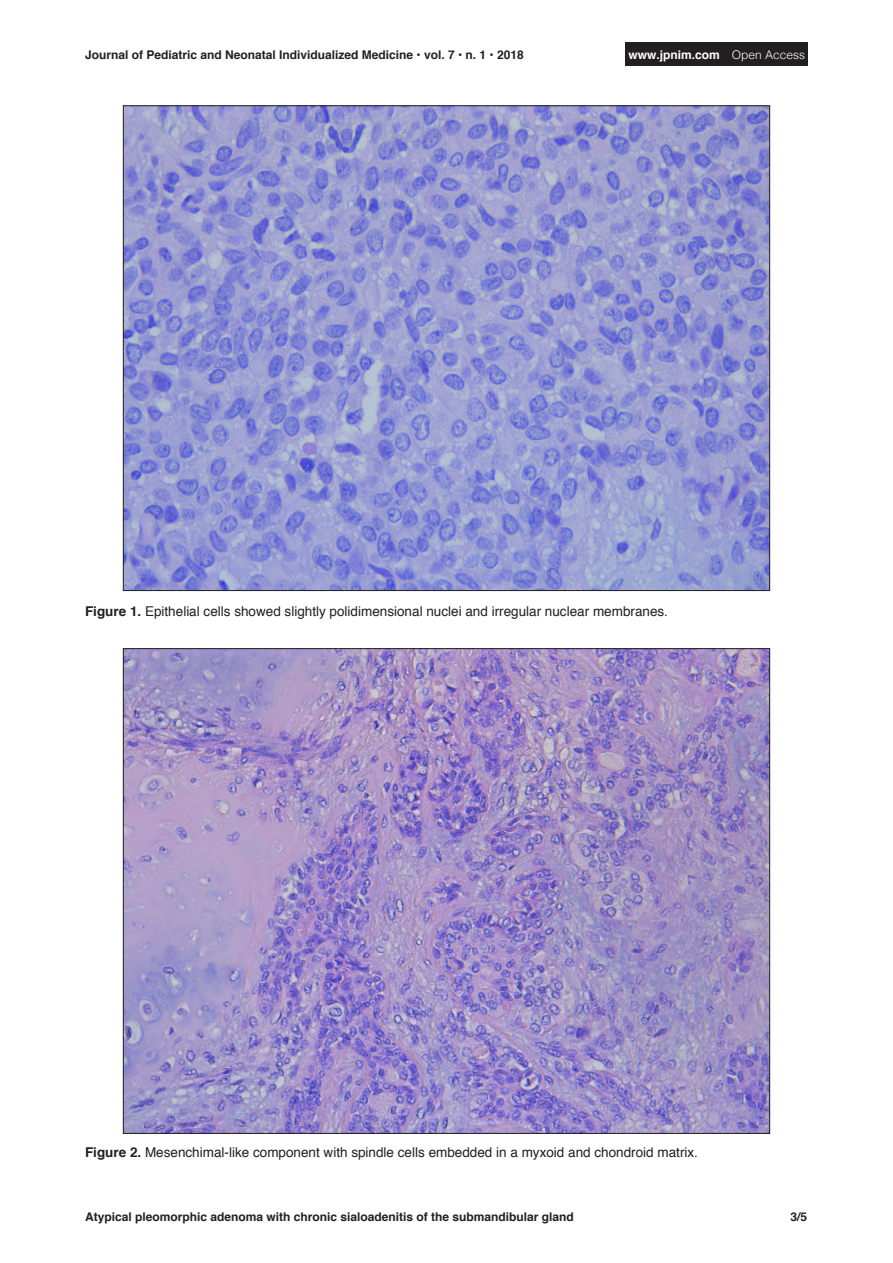
<style>
.page{position:relative;width:893px;height:1263px;background:#fff}
.page>*{position:absolute;margin:0;border:0;box-sizing:border-box;transform-origin:0 0}
.t1{font:13.5px "Helvetica";color:#231f20}
.Footer_Left{font:700 12px "Helvetica";color:#231f20}
.Footer_Right{font:700 12px "Helvetica";color:#231f20}
.Heading2{font:700 12px "Helvetica";color:#fff}
.Page_Right{font:700 12px "Helvetica";color:#231f20}
.s1{font-weight:300}
.s2{font-weight:700}
</style>
<div class="page">
<div style="left:626px;top:43px;width:182px;height:23px;background:#231f20"></div>
<img style="left:125px;top:107px;width:643px;height:482px">
<img style="left:125px;top:650px;width:643px;height:482px">
<p class="Footer_Right" style="left:85px;top:45px;width:440px">Journal of Pediatric and Neonatal Individualized Medicine • vol. 7 • n. 1 • 2018</p>
<p class="Heading2" style="left:629px;top:45px;width:178px">www.jpnim.com <span class="s1">Open Access</span></p>
<p class="t1" style="left:85px;top:601px;width:584px"><span class="s2">Figure 1.</span> Epithelial cells showed slightly polidimensional nuclei and irregular nuclear membranes.</p>
<p class="t1" style="left:85px;top:1141px;width:614px"><span class="s2">Figure 2.</span> Mesenchimal-like component with spindle cells embedded in a myxoid and chondroid matrix.</p>
<p class="Footer_Left" style="left:85px;top:1207px;width:490px">Atypical pleomorphic adenoma with chronic sialoadenitis of the submandibular gland</p>
<p class="Page_Right" style="left:790px;top:1207px;width:18px">3/5</p>
</div>
